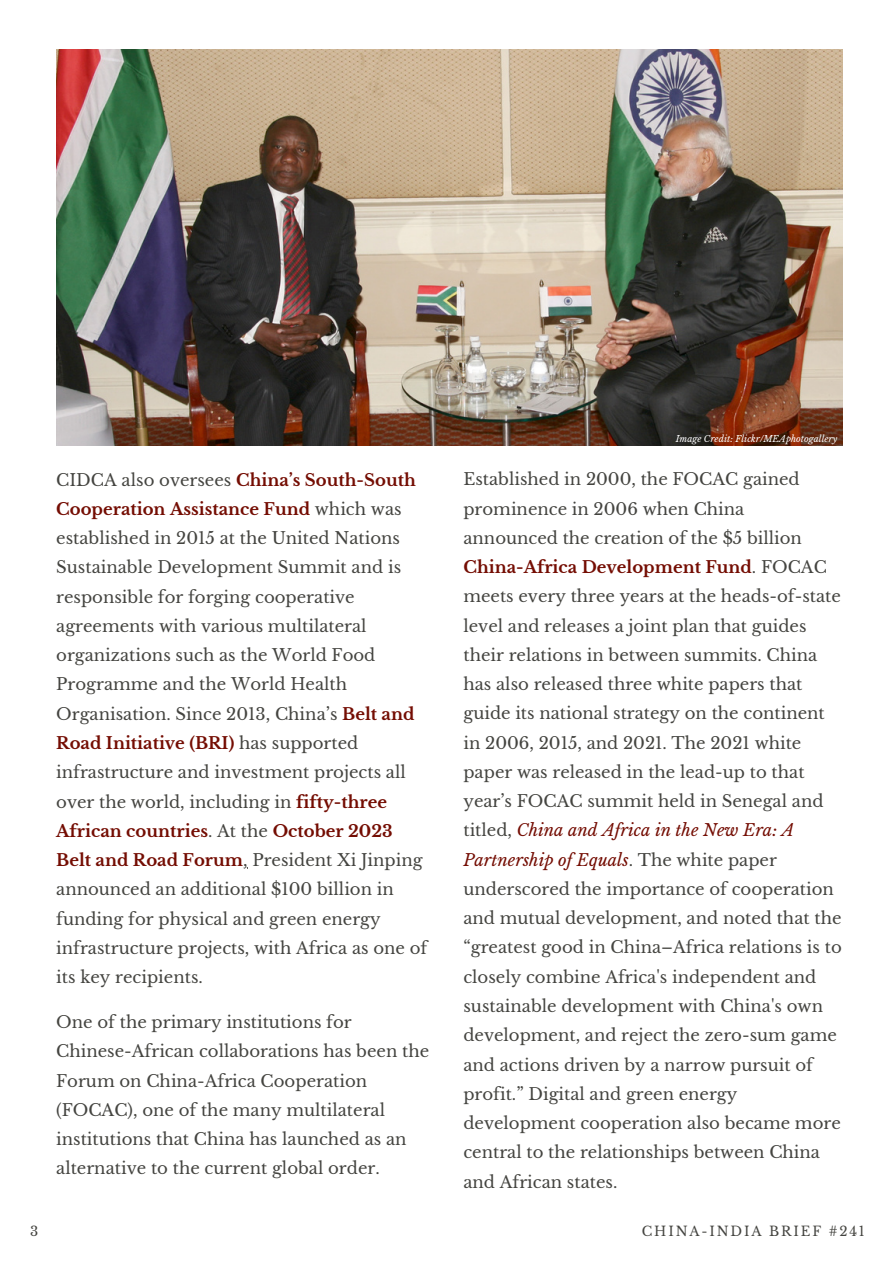
<style>
.page{position:relative;width:894px;height:1264px;background:#fff}
.page>*{position:absolute;margin:0;border:0;box-sizing:border-box;transform-origin:0 0}
.t1{font:16.5px/29.2px "Libre Baskerville";color:#444440}
.t2{font:13.2px "Libre Baskerville";letter-spacing:.14em;color:#444440}
.t3{font:italic 9px "Libre Baskerville";color:#fff}
.s1{font-weight:700;color:#740d03}
.s2{font-style:italic;color:#740d03}
</style>
<div class="page">
<img style="left:56px;top:49px;width:785px;height:396px">
<p class="t1" style="left:56px;top:465px;width:372px">CIDCA also oversees <span class="s1">China’s South-South Cooperation Assistance Fund</span> which was established in 2015 at the United Nations Sustainable Development Summit and is responsible for forging cooperative agreements with various multilateral organizations such as the World Food Programme and the World Health Organisation. Since 2013, China’s <span class="s1">Belt and Road Initiative (BRI)</span> has supported infrastructure and investment projects all over the world, including in <span class="s1">fifty-three African countries</span>. At the <span class="s1">October 2023<br>Belt and Road Forum</span>, President Xi Jinping announced an additional $100 billion in funding for physical and green energy infrastructure projects, with Africa as one of its key recipients.</p>
<p class="t1" style="left:56px;top:1007px;width:374px">One of the primary institutions for Chinese-African collaborations has been the Forum on China-Africa Cooperation (FOCAC), one of the many multilateral institutions that China has launched as an alternative to the current global order.</p>
<p class="t3" style="left:675px;top:433px;width:163px">Image Credit: Flickr/MEAphotogallery</p>
<p class="t1" style="left:463px;top:465px;width:380px">Established in 2000, the FOCAC gained prominence in 2006 when China announced the creation of the $5 billion <span class="s1">China-Africa Development Fund</span>. FOCAC meets every three years at the heads-of-state level and releases a joint plan that guides their relations in between summits. China has also released three white papers that guide its national strategy on the continent in 2006, 2015, and 2021. The 2021 white paper was released in the lead-up to that year’s FOCAC summit held in Senegal and titled, <span class="s2">China and Africa in the New Era: A Partnership of Equals</span>. The white paper underscored the importance of cooperation and mutual development, and noted that the “greatest good in China–Africa relations is to closely combine Africa's independent and sustainable development with China's own development, and reject the zero-sum game and actions driven by a narrow pursuit of profit.” Digital and green energy development cooperation also became more central to the relationships between China and African states.</p>
<p class="t2" style="left:30px;top:1223px;width:10px">3</p>
<p class="t2" style="left:641px;top:1223px;width:224px">CHINA-INDIA BRIEF #241</p>
</div>
